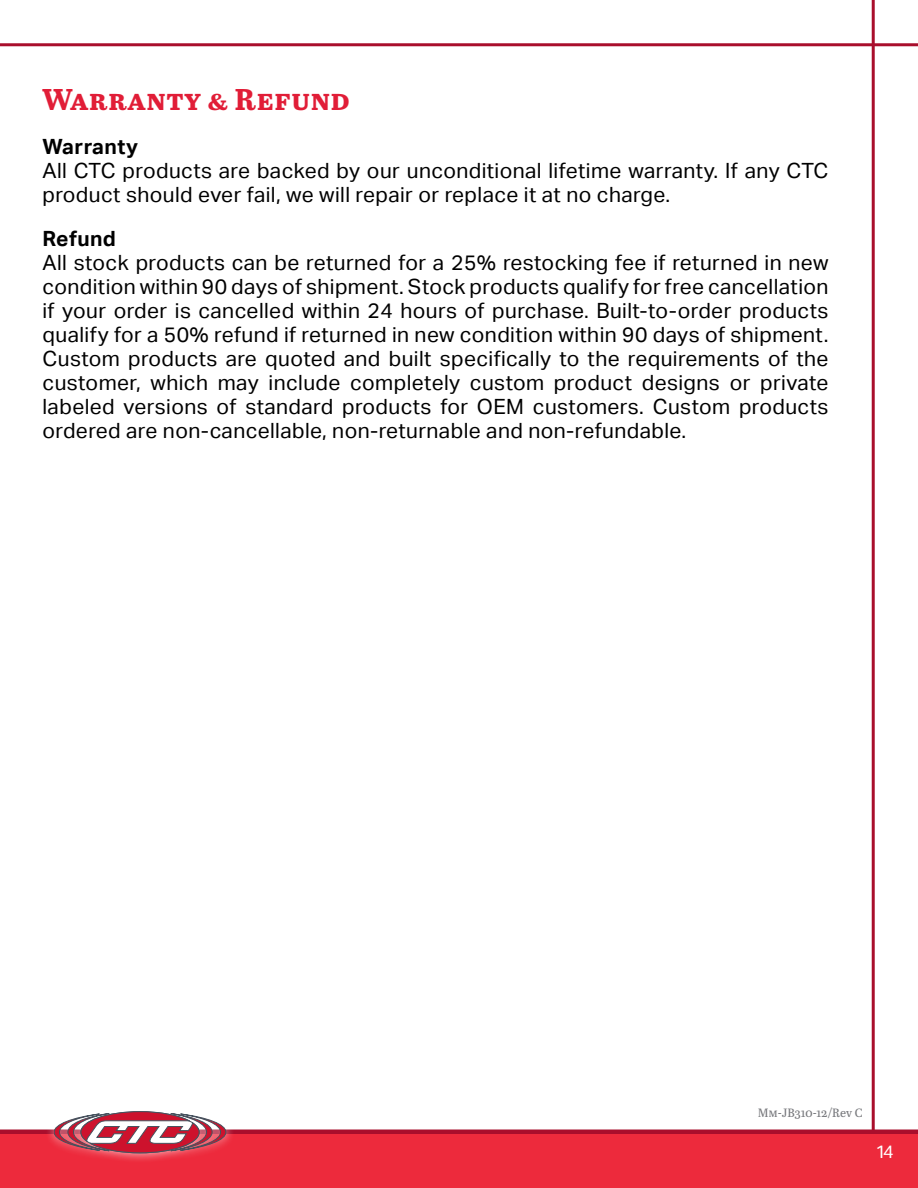
<style>
.page{position:relative;width:918px;height:1188px;background:#fff}
.page>*{position:absolute;margin:0;border:0;box-sizing:border-box;transform-origin:0 0}
.t1{font:700 30px "Abril Text";letter-spacing:.02em;color:#e11d37}
.t2{font:21px/24px "Aktiv Grotesk";letter-spacing:.02em;color:#000}
.t3{font:700 21px "Aktiv Grotesk";letter-spacing:.02em;color:#000}
.t4{font:18px "Aktiv Grotesk";color:#fff}
.t5{font:12px "Abril Text";color:#76777b}
</style>
<div class="page">
<hr style="left:872px;top:0;width:3px;height:1188px;background:#a90e2c">
<div style="left:0;top:1134px;width:918px;height:54px;background:#ed2a3c"></div>
<hr style="left:0;top:1130px;width:918px;height:4px;background:#a90e2c">
<div style="left:45px;top:1102px;width:190px;height:61px;background:#fff;opacity:.75"></div>
<svg style="left:54px;top:1112px;width:172px;height:41px"></svg>
<hr style="left:0;top:43px;width:918px;height:3px;background:#a90e2c">
<h1 class="t1" style="left:43px;top:77px;width:309px">Warranty &amp; Refund</h1>
<p class="t3" style="left:43px;top:135px;width:97px">Warranty</p>
<p class="t2" style="left:43px;top:159px;width:787px">All CTC products are backed by our unconditional lifetime warranty. If any CTC product should ever fail, we will repair or replace it at no charge.</p>
<p class="t3" style="left:43px;top:227px;width:75px">Refund</p>
<p class="t2" style="left:43px;top:251px;width:787px">All stock products can be returned for a 25% restocking fee if returned in new condition within 90 days of shipment. Stock products qualify for free cancellation if your order is cancelled within 24 hours of purchase. Built-to-order products qualify for a 50% refund if returned in new condition within 90 days of shipment.<br>Custom products are quoted and built specifically to the requirements of the customer, which may include completely custom product designs or private labeled versions of standard products for OEM customers. Custom products ordered are non-cancellable, non-returnable and non-refundable.</p>
<p class="t5" style="left:758px;top:1105px;width:106px">Mm-JB310-12/Rev C</p>
<p class="t4" style="left:875px;top:1142px;width:20px">14</p>
</div>
